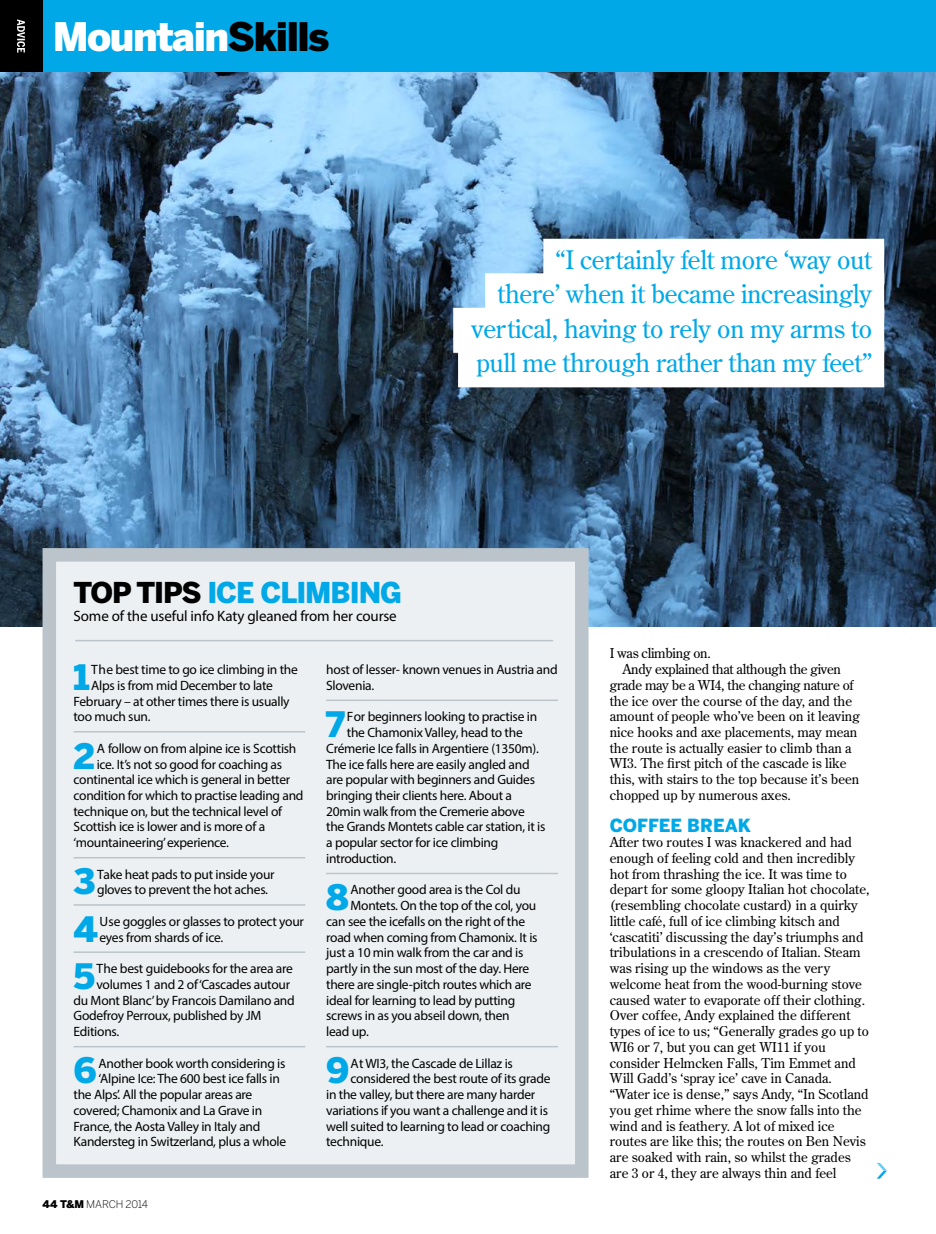
<style>
.page{position:relative;width:936px;height:1234px;background:#fff}
.page>*{position:absolute;margin:0;border:0;box-sizing:border-box;transform-origin:0 0}
.t1{font:900 39px "Benton Sans";letter-spacing:-.04em;color:#fff}
.t2{font:900 34.8px "Benton Sans";color:#00a8e7}
.t3{font:900 28.5px "Benton Sans";letter-spacing:-.04em;color:#00a8e7}
.t4{font:25.5px/34.5px "Century Old Style Std";letter-spacing:-.01em;color:#00a8e7;text-align:right}
.t5{font:900 18px "Benton Sans";color:#00a8e7}
.t6{font:15px "Myriad Pro";letter-spacing:-.01em;color:#000}
.t7{font:13.5px/15.8px "Myriad Pro";letter-spacing:-.02em;color:#000}
.t8{font:13.5px/15.8px "Century Old Style Std";color:#000}
.t9{font:13.5px "Century Old Style Std";letter-spacing:-.02em;color:#000}
.t10{font:300 10.5px "Benton Sans";letter-spacing:-.015em;color:#000}
.s1{color:#000}
.s2{font-weight:900}
</style>
<div class="page">
<div style="left:0;top:0;width:935px;height:72px;background:#00a8e7"></div>
<div style="left:0;top:0;width:43px;height:72px;background:#000"></div>
<svg style="left:17px;top:19px;width:8px;height:34px"></svg>
<svg style="left:877px;top:1162px;width:9px;height:16px"></svg>
<img style="left:0;top:72px;width:935px;height:554px">
<div style="left:43px;top:548px;width:545px;height:629px;background:#edf0f2;border:14px solid #bbc4ca"></div>
<hr style="left:73px;top:730px;width:232px;height:2px;background:#bbc4ca">
<hr style="left:73px;top:856px;width:232px;height:2px;background:#bbc4ca">
<hr style="left:73px;top:904px;width:232px;height:1px;background:#bbc4ca">
<hr style="left:73px;top:951px;width:232px;height:1px;background:#bbc4ca">
<hr style="left:73px;top:1045px;width:232px;height:2px;background:#bbc4ca">
<hr style="left:75px;top:639px;width:478px;height:2px;background:#bbc4ca">
<hr style="left:326px;top:699px;width:232px;height:2px;background:#bbc4ca">
<hr style="left:326px;top:872px;width:232px;height:2px;background:#bbc4ca">
<hr style="left:326px;top:1045px;width:232px;height:2px;background:#bbc4ca">
<div style="left:543px;top:239px;width:341px;height:45px;background:#fff"></div>
<div style="left:485px;top:273px;width:399px;height:45px;background:#fff"></div>
<div style="left:453px;top:308px;width:431px;height:45px;background:#fff"></div>
<div style="left:458px;top:342px;width:426px;height:45px;background:#fff"></div>
<h1 class="t1" style="left:53px;top:13px;width:278px">Mountain<span class="s1">Skills</span></h1>
<h3 class="t4" style="left:471px;top:241px;width:402px">“I certainly felt more ‘way out<br>there’ when it became increasingly vertical, having to rely on my arms to pull me through rather than my feet”</h3>
<h3 class="t3" style="left:73px;top:575px;width:330px"><span class="s1">TOP TIPS</span> ICE CLIMBING</h3>
<p class="t6" style="left:73px;top:607px;width:325px">Some of the useful info Katy gleaned from her course</p>
<p class="t7" style="left:326px;top:661px;width:233px">host of lesser- known venues in Austria and<br>Slovenia.</p>
<h2 class="t2" style="left:326px;top:703px;width:20px">7</h2>
<p class="t7" style="left:347px;top:708px;width:192px">For beginners looking to practise in</p>
<h2 class="t2" style="left:73px;top:656px;width:18px">1</h2>
<p class="t7" style="left:91px;top:661px;width:208px">The best time to go ice climbing in the</p>
<p class="t7" style="left:91px;top:677px;width:183px">Alps is from mid December to late</p>
<p class="t7" style="left:73px;top:692px;width:217px">February – at other times there is usually</p>
<p class="t7" style="left:73px;top:708px;width:79px">too much sun.</p>
<h2 class="t2" style="left:73px;top:734px;width:23px">2</h2>
<p class="t7" style="left:97px;top:740px;width:201px">A follow on from alpine ice is Scottish</p>
<p class="t7" style="left:347px;top:724px;width:177px">the Chamonix Valley, head to the</p>
<p class="t7" style="left:326px;top:740px;width:214px">Crémerie Ice falls in Argentiere (1350m).</p>
<p class="t7" style="left:326px;top:755px;width:205px">The ice falls here are easily angled and</p>
<p class="t7" style="left:326px;top:771px;width:210px">are popular with beginners and Guides</p>
<p class="t7" style="left:326px;top:787px;width:187px">bringing their clients here. About a</p>
<p class="t7" style="left:326px;top:803px;width:200px">20min walk from the Cremerie above</p>
<p class="t7" style="left:326px;top:818px;width:221px">the Grands Montets cable car station, it is</p>
<p class="t7" style="left:326px;top:834px;width:174px">a popular sector for ice climbing</p>
<p class="t7" style="left:326px;top:850px;width:72px">introduction.</p>
<h2 class="t2" style="left:326px;top:876px;width:24px">8</h2>
<p class="t7" style="left:350px;top:881px;width:171px">Another good area is the Col du</p>
<p class="t7" style="left:97px;top:755px;width:187px">ice. It’s not so good for coaching as</p>
<p class="t7" style="left:74px;top:771px;width:218px">continental ice which is general in better</p>
<p class="t7" style="left:74px;top:787px;width:231px">condition for which to practise leading and</p>
<p class="t7" style="left:74px;top:803px;width:210px">technique on, but the technical level of</p>
<p class="t7" style="left:74px;top:818px;width:193px">Scottish ice is lower and is more of a</p>
<p class="t7" style="left:74px;top:834px;width:157px">‘mountaineering’ experience.</p>
<h2 class="t2" style="left:73px;top:860px;width:24px">3</h2>
<p class="t7" style="left:97px;top:865px;width:179px">Take heat pads to put inside your gloves to prevent the hot aches.</p>
<h2 class="t2" style="left:73px;top:907px;width:26px">4</h2>
<p class="t7" style="left:99px;top:913px;width:206px">Use goggles or glasses to protect your eyes from shards of ice.</p>
<h2 class="t2" style="left:73px;top:955px;width:23px">5</h2>
<p class="t7" style="left:96px;top:960px;width:198px">The best guidebooks for the area are</p>
<p class="t7" style="left:350px;top:897px;width:187px">Montets. On the top of the col, you</p>
<p class="t7" style="left:326px;top:913px;width:200px">can see the icefalls on the right of the</p>
<p class="t7" style="left:326px;top:928px;width:213px">road when coming from Chamonix. It is</p>
<p class="t7" style="left:326px;top:944px;width:199px">just a 10 min walk from the car and is</p>
<p class="t7" style="left:326px;top:960px;width:205px">partly in the sun most of the day. Here</p>
<p class="t7" style="left:326px;top:976px;width:207px">there are single-pitch routes which are</p>
<p class="t7" style="left:326px;top:991px;width:190px">ideal for learning to lead by putting</p>
<p class="t7" style="left:326px;top:1007px;width:185px">screws in as you abseil down, then</p>
<p class="t7" style="left:326px;top:1023px;width:44px">lead up.</p>
<h2 class="t2" style="left:326px;top:1049px;width:25px">9</h2>
<p class="t7" style="left:350px;top:1054px;width:164px">At WI3, the Cascade de Lillaz is</p>
<p class="t7" style="left:96px;top:976px;width:195px">volumes 1 and 2 of ‘Cascades autour</p>
<p class="t7" style="left:74px;top:991px;width:223px">du Mont Blanc’ by Francois Damilano and</p>
<p class="t7" style="left:74px;top:1007px;width:189px">Godefroy Perroux, published by JM</p>
<p class="t7" style="left:74px;top:1023px;width:47px">Editions.</p>
<h2 class="t2" style="left:73px;top:1049px;width:25px">6</h2>
<p class="t7" style="left:99px;top:1054px;width:188px">Another book worth considering is</p>
<p class="t7" style="left:99px;top:1070px;width:183px">‘Alpine Ice: The 600 best ice falls in</p>
<p class="t7" style="left:74px;top:1086px;width:180px">the Alps’. All the popular areas are</p>
<p class="t7" style="left:74px;top:1101px;width:190px">covered; Chamonix and La Grave in</p>
<p class="t7" style="left:74px;top:1117px;width:188px">France, the Aosta Valley in Italy and</p>
<p class="t7" style="left:74px;top:1133px;width:214px">Kandersteg in Switzerland, plus a whole</p>
<p class="t7" style="left:350px;top:1070px;width:201px">considered the best route of its grade</p>
<p class="t7" style="left:326px;top:1086px;width:211px">in the valley, but there are many harder</p>
<p class="t7" style="left:326px;top:1101px;width:223px">variations if you want a challenge and it is</p>
<p class="t7" style="left:326px;top:1117px;width:226px">well suited to learning to lead or coaching</p>
<p class="t7" style="left:326px;top:1133px;width:59px">technique.</p>
<p class="t10" style="left:43px;top:1197px;width:107px"><span class="s2">44 T&amp;M</span> MARCH 2014</p>
<p class="t9" style="left:609px;top:644px;width:102px">I was climbing on.</p>
<p class="t9" style="left:622px;top:660px;width:220px">Andy explained that although the given</p>
<p class="t9" style="left:609px;top:676px;width:245px">grade may be a WI4, the changing nature of</p>
<p class="t8" style="left:609px;top:692px;width:244px">the ice over the course of the day, and the</p>
<p class="t8" style="left:609px;top:708px;width:251px">amount of people who’ve been on it leaving</p>
<p class="t8" style="left:609px;top:723px;width:249px">nice hooks and axe placements, may mean</p>
<p class="t8" style="left:609px;top:739px;width:243px">the route is actually easier to climb than a</p>
<p class="t8" style="left:609px;top:755px;width:238px">WI3. The first pitch of the cascade is like</p>
<p class="t8" style="left:609px;top:771px;width:251px">this, with stairs to the top because it’s been</p>
<p class="t8" style="left:609px;top:786px;width:182px">chopped up by numerous axes.</p>
<h3 class="t5" style="left:609px;top:814px;width:143px">COFFEE BREAK</h3>
<p class="t8" style="left:609px;top:834px;width:261px">After two routes I was knackered and had enough of feeling cold and then incredibly hot from thrashing the ice. It was time to depart for some gloopy Italian hot chocolate, (resembling chocolate custard) in a quirky little café, full of ice climbing kitsch and ‘cascatiti’ discussing the day’s triumphs and tribulations in a crescendo of Italian. Steam was rising up the windows as the very welcome heat from the wood-burning stove caused water to evaporate off their clothing.<br>Over coffee, Andy explained the different types of ice to us; “Generally grades go up to WI6 or 7, but you can get WI11 if you consider Helmcken Falls, Tim Emmet and Will Gadd’s ‘spray ice’ cave in Canada. “Water ice is dense,” says Andy, “In Scotland you get rhime where the snow falls into the wind and is feathery. A lot of mixed ice routes are like this; the routes on Ben Nevis are soaked with rain, so whilst the grades are 3 or 4, they are always thin and feel</p>
</div>
